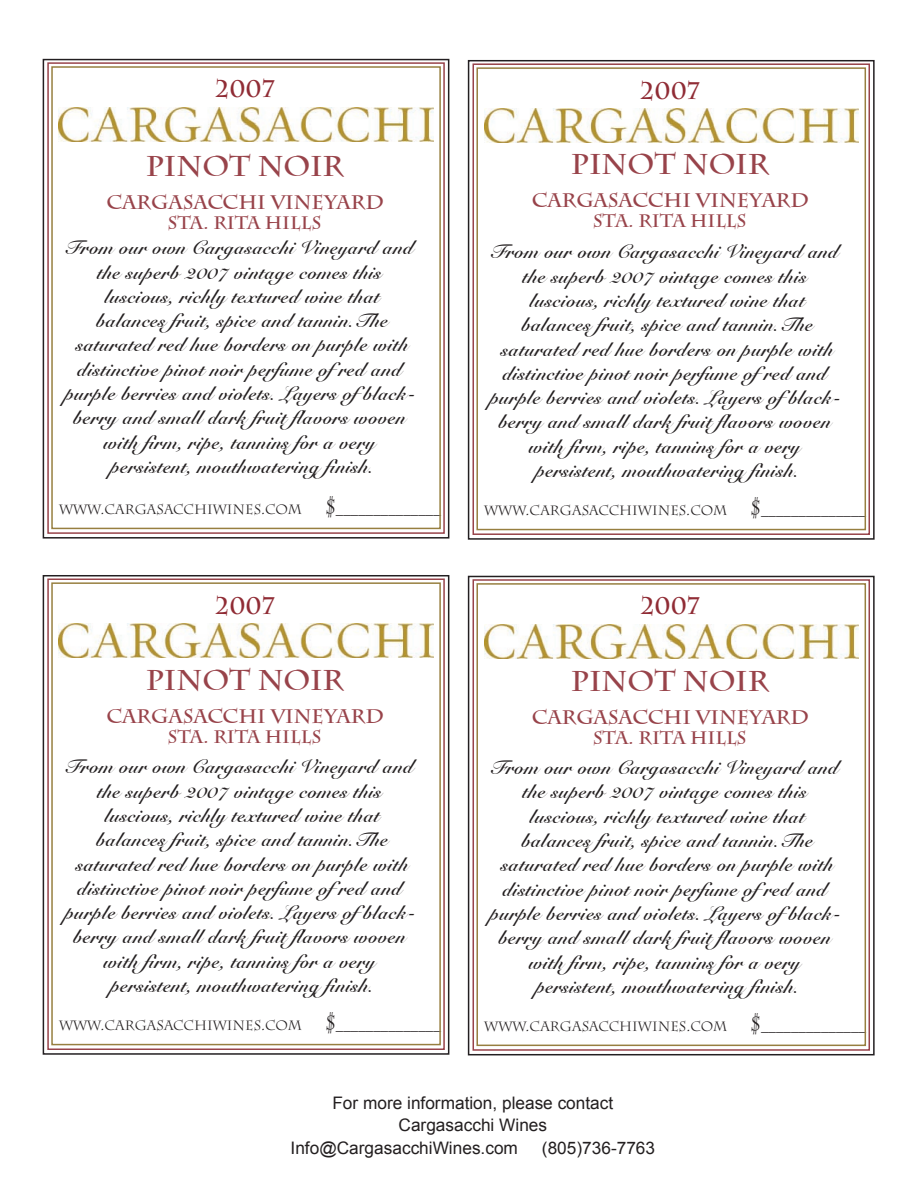
<style>
.page{position:relative;width:918px;height:1188px;background:#fff}
.page>*{position:absolute;margin:0;border:0;box-sizing:border-box;transform-origin:0 0}
.t1{font:700 28.5px "Charlesworth";color:#98434a}
.t2{font:700 24px "Charlemagne Std";color:#902c35}
.t3{font:700 20.25px/24.3px "Snell BT";color:#231f20;text-align:center}
.t4{font:700 19.5px "Charlesworth";color:#98434a}
.t5{font:700 18px "Charlesworth";color:#98434a}
.t6{font:17.25px "Arial";color:#231f20}
.t7{font:13.5px "Charlemagne Std";color:#231f20}
.s1{font-size:21px}
.s2{font-size:15px}
</style>
<div class="page">
<div style="left:43px;top:59px;width:406px;height:480px;border:2px solid #231f21"></div>
<img style="left:59px;top:108px;width:375px;height:33px">
<div style="left:47px;top:62px;width:398px;height:472px;border:2px solid #98434a"></div>
<div style="left:51px;top:66px;width:390px;height:463px;border:2px solid #977f40"></div>
<div style="left:468px;top:60px;width:407px;height:480px;border:2px solid #231f21"></div>
<img style="left:484px;top:109px;width:375px;height:34px">
<div style="left:473px;top:63px;width:397px;height:472px;border:2px solid #98434a"></div>
<div style="left:476px;top:67px;width:390px;height:463px;border:2px solid #977f40"></div>
<div style="left:43px;top:575px;width:406px;height:480px;border:2px solid #231f21"></div>
<img style="left:59px;top:624px;width:375px;height:34px">
<div style="left:47px;top:579px;width:398px;height:471px;border:2px solid #98434a"></div>
<div style="left:51px;top:582px;width:390px;height:463px;border:2px solid #977f40"></div>
<div style="left:468px;top:576px;width:407px;height:479px;border:2px solid #231f21"></div>
<img style="left:484px;top:625px;width:375px;height:33px">
<div style="left:473px;top:579px;width:397px;height:472px;border:2px solid #98434a"></div>
<div style="left:476px;top:583px;width:390px;height:463px;border:2px solid #977f40"></div>
<p class="t2" style="left:215px;top:75px;width:61px">2007</p>
<p class="t2" style="left:641px;top:76px;width:61px">2007</p>
<h1 class="t1" style="left:146px;top:150px;width:200px">PINOT NOIR</h1>
<p class="t4" style="left:106px;top:191px;width:279px">CARGASACCHI VINEYARD</p>
<p class="t5" style="left:167px;top:212px;width:155px">STA. RITA HILLS</p>
<p class="t3" style="left:70px;top:236px;width:354px">From our own Cargasacchi Vineyard and the superb 2007 vintage comes this luscious, richlytextured wine that<br>balances fruit, spice and tannin.The saturated red hue borders on purple with distinctive pinot noir perfume ofred and purple berries and violets. Layers ofblack&shy;berryand small dark fruit flavors woven with firm, ripe, tannins for a very persistent, mouthwateringfinish.</p>
<h1 class="t1" style="left:571px;top:148px;width:200px">PINOT NOIR</h1>
<p class="t4" style="left:532px;top:189px;width:279px">CARGASACCHI VINEYARD</p>
<p class="t5" style="left:593px;top:210px;width:155px">STA. RITA HILLS</p>
<p class="t3" style="left:495px;top:240px;width:354px">From our own Cargasacchi Vineyard and the superb 2007 vintage comes this luscious, richlytextured wine that<br>balances fruit, spice and tannin.The saturated red hue borders on purple with distinctive pinot noir perfume ofred and purple berries and violets. Layers ofblack&shy;berryand small dark fruit flavors woven with firm, ripe, tannins for a very persistent, mouthwateringfinish.</p>
<p class="t7" style="left:59px;top:502px;width:383px">WWW.CARGASACCHIWINES.COM <span class="s1">$</span><span class="s2">______________</span></p>
<p class="t7" style="left:484px;top:503px;width:383px">WWW.CARGASACCHIWINES.COM <span class="s1">$</span><span class="s2">______________</span></p>
<p class="t2" style="left:215px;top:591px;width:61px">2007</p>
<p class="t2" style="left:641px;top:592px;width:61px">2007</p>
<h1 class="t1" style="left:146px;top:664px;width:200px">PINOT NOIR</h1>
<p class="t4" style="left:106px;top:705px;width:279px">CARGASACCHI VINEYARD</p>
<p class="t5" style="left:167px;top:726px;width:155px">STA. RITA HILLS</p>
<p class="t3" style="left:70px;top:755px;width:354px">From our own Cargasacchi Vineyard and the superb 2007 vintage comes this luscious, richlytextured wine that<br>balances fruit, spice and tannin.The saturated red hue borders on purple with distinctive pinot noir perfume ofred and purple berries and violets. Layers ofblack&shy;berryand small dark fruit flavors woven with firm, ripe, tannins for a very persistent, mouthwateringfinish.</p>
<h1 class="t1" style="left:571px;top:665px;width:200px">PINOT NOIR</h1>
<p class="t4" style="left:532px;top:706px;width:279px">CARGASACCHI VINEYARD</p>
<p class="t5" style="left:593px;top:727px;width:155px">STA. RITA HILLS</p>
<p class="t3" style="left:495px;top:756px;width:354px">From our own Cargasacchi Vineyard and the superb 2007 vintage comes this luscious, richlytextured wine that<br>balances fruit, spice and tannin.The saturated red hue borders on purple with distinctive pinot noir perfume ofred and purple berries and violets. Layers ofblack&shy;berryand small dark fruit flavors woven with firm, ripe, tannins for a very persistent, mouthwateringfinish.</p>
<p class="t7" style="left:59px;top:1018px;width:383px">WWW.CARGASACCHIWINES.COM <span class="s1">$</span><span class="s2">______________</span></p>
<p class="t7" style="left:484px;top:1018px;width:383px">WWW.CARGASACCHIWINES.COM <span class="s1">$</span><span class="s2">______________</span></p>
<p class="t6" style="left:332px;top:1092px;width:282px">For more information, please contact</p>
<p class="t6" style="left:399px;top:1114px;width:150px">Cargasacchi Wines</p>
<p class="t6" style="left:291px;top:1137px;width:229px">Info@CargasacchiWines.com</p>
<p class="t6" style="left:542px;top:1137px;width:115px">(805)736-7763</p>
</div>
